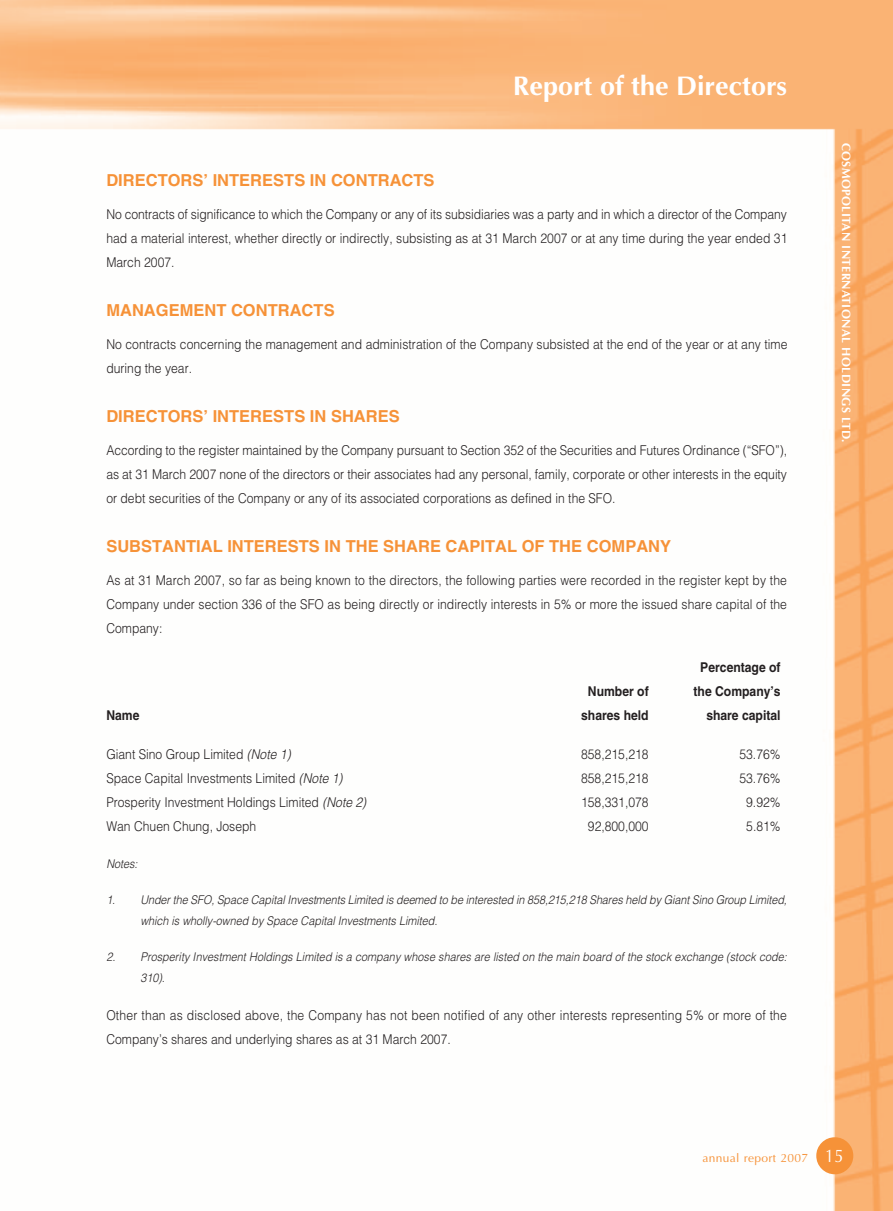
<style>
.page{position:relative;width:893px;height:1211px;background:#fff}
.page>*{position:absolute;margin:0;border:0;box-sizing:border-box;transform-origin:0 0}
.t1{font:700 27px "Optima";color:#fff}
.t2{font:700 16.5px "Helvetica";color:#f69238}
.t3{font:300 13.5px/24px "Helvetica";color:#231f20;text-align:justify;scale:.9 1}
.t4{font:700 13.5px "Helvetica";color:#231f20;scale:.9 1}
.t5{font:italic 300 12px/21px "Helvetica";color:#231f20;scale:.9 1}
.t6{font:700 12px "Optima";letter-spacing:.03em;color:#fff}
.t7{font:12px "Optima";letter-spacing:.03em;color:#f69238}
.s1{font-style:italic}
.s2{font-size:18px;color:#fff}
</style>
<div class="page">
<img style="left:0;top:0;width:892px;height:1210px">
<svg style="left:816px;top:1137px;width:37px;height:37px"></svg>
<p class="t1" style="left:513px;top:74px;width:275px">Report of the Directors</p>
<p class="t2" style="left:106px;top:174px;width:330px">DIRECTORS’ INTERESTS IN CONTRACTS</p>
<p class="t3" style="left:106px;top:203px;width:758px">No contracts of significance to which the Company or any of its subsidiaries was a party and in which a director of the Company had a material interest, whether directly or indirectly, subsisting as at 31 March 2007 or at any time during the year ended 31<br>March 2007.</p>
<p class="t2" style="left:106px;top:304px;width:230px">MANAGEMENT CONTRACTS</p>
<p class="t3" style="left:106px;top:333px;width:758px">No contracts concerning the management and administration of the Company subsisted at the end of the year or at any time during the year.</p>
<p class="t2" style="left:106px;top:410px;width:295px">DIRECTORS’ INTERESTS IN SHARES</p>
<p class="t3" style="left:106px;top:439px;width:757px">According to the register maintained by the Company pursuant to Section 352 of the Securities and Futures Ordinance (“SFO”), as at 31 March 2007 none of the directors or their associates had any personal, family, corporate or other interests in the equity or debt securities of the Company or any of its associated corporations as defined in the SFO.</p>
<p class="t2" style="left:106px;top:540px;width:566px">SUBSTANTIAL INTERESTS IN THE SHARE CAPITAL OF THE COMPANY</p>
<p class="t3" style="left:106px;top:569px;width:757px">As at 31 March 2007, so far as being known to the directors, the following parties were recorded in the register kept by the Company under section 336 of the SFO as being directly or indirectly interests in 5% or more the issued share capital of the Company:</p>
<p class="t4" style="left:700px;top:662px;width:91px">Percentage of</p>
<p class="t4" style="left:588px;top:686px;width:69px">Number of</p>
<p class="t4" style="left:693px;top:686px;width:98px">the Company’s</p>
<p class="t4" style="left:106px;top:710px;width:38px">Name</p>
<p class="t4" style="left:581px;top:710px;width:76px">shares held</p>
<p class="t4" style="left:706px;top:710px;width:84px">share capital</p>
<p class="t3" style="left:106px;top:743px;width:209px">Giant Sino Group Limited <span class="s1">(Note 1)</span></p>
<p class="t3" style="left:581px;top:743px;width:77px">858,215,218</p>
<p class="t3" style="left:739px;top:743px;width:47px">53.76%</p>
<p class="t3" style="left:106px;top:767px;width:267px">Space Capital Investments Limited <span class="s1">(Note 1)</span></p>
<p class="t3" style="left:581px;top:767px;width:77px">858,215,218</p>
<p class="t3" style="left:739px;top:767px;width:47px">53.76%</p>
<p class="t3" style="left:106px;top:791px;width:293px">Prosperity Investment Holdings Limited <span class="s1">(Note 2)</span></p>
<p class="t3" style="left:581px;top:791px;width:77px">158,331,078</p>
<p class="t3" style="left:746px;top:791px;width:40px">9.92%</p>
<p class="t3" style="left:106px;top:815px;width:168px">Wan Chuen Chung, Joseph</p>
<p class="t3" style="left:588px;top:815px;width:69px">92,800,000</p>
<p class="t3" style="left:746px;top:815px;width:40px">5.81%</p>
<p class="t5" style="left:106px;top:854px;width:39px">Notes:</p>
<p class="t5" style="left:140px;top:890px;width:722px;text-indent:-34px">1. Underthe SFO,Space CapitalInvestments Limited is deemed to be interested in 858,215,218 Shares held by GiantSino Group Limited, which is wholly-owned by Space Capital Investments Limited.</p>
<p class="t5" style="left:140px;top:947px;width:722px;text-indent:-34px">2. Prosperity Investment Holdings Limited is a company whose shares are listed on the main board of the stock exchange (stock code:<br>310).</p>
<p class="t3" style="left:106px;top:1004px;width:757px">Other than as disclosed above, the Company has not been notified of any other interests representing 5% or more of the<br>Company’s shares and underlying shares as at 31 March 2007.</p>
<p class="t6" style="left:851px;top:142px;width:301px;rotate:90deg">COSMOPOLITAN INTERNATIONAL HOLDINGS LTD.</p>
<p class="t7" style="left:702px;top:1152px;width:142px">annual report 2007 <span class="s2">15</span></p>
</div>
